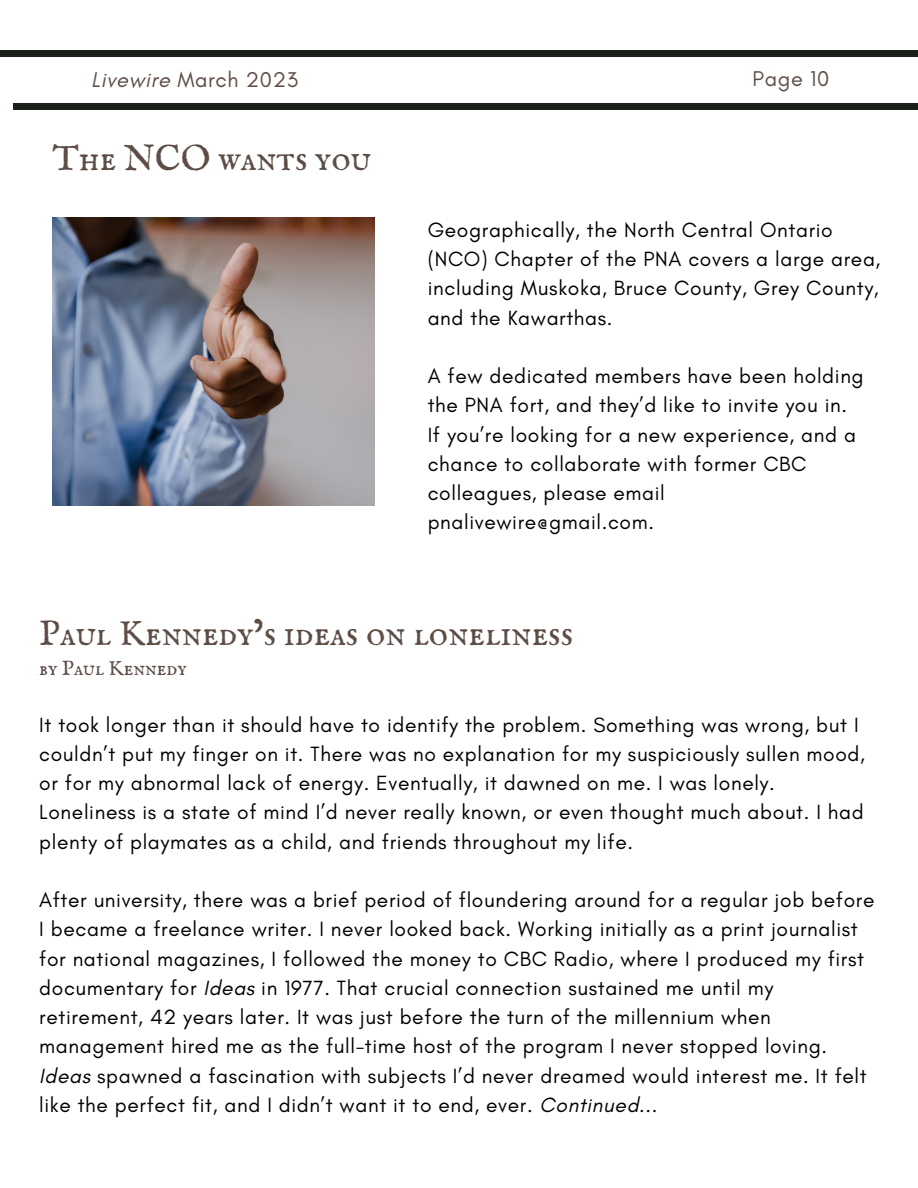
<style>
.page{position:relative;width:918px;height:1188px;background:#fff}
.page>*{position:absolute;margin:0;border:0;box-sizing:border-box;transform-origin:0 0}
.t1{font:36px "IM FELL English SC";color:#5d4d46}
.t2{font:21.75px "Glacial Indifference";letter-spacing:.03em;color:#5d4d46}
.t3{font:21px/29.2px "Glacial Indifference";letter-spacing:.03em;color:#000}
.t4{font:21px "IM FELL English SC";color:#5d4d46}
.s1{font-style:italic}
</style>
<div class="page">
<div style="left:0;top:51px;width:918px;height:5px;background:#1c211c"></div>
<div style="left:14px;top:104px;width:904px;height:5px;background:#1c211c"></div>
<img style="left:53px;top:218px;width:321px;height:288px">
<p class="t2" style="left:91px;top:67px;width:208px"><span class="s1">Livewire</span> March 2023</p>
<p class="t2" style="left:753px;top:65px;width:78px">Page 10</p>
<h1 class="t1" style="left:53px;top:138px;width:320px">The NCO wants you</h1>
<p class="t3" style="left:428px;top:215px;width:454px">Geographically, the North Central Ontario (NCO) Chapter of the PNA covers a large area, including Muskoka, Bruce County, Grey County, and the Kawarthas.</p>
<p class="t3" style="left:428px;top:361px;width:438px">A few dedicated members have been holding the PNA fort, and they’d like to invite you in.<br>If you’re looking for a new experience, and a chance to collaborate with former CBC colleagues, please email pnalivewire@gmail.com.</p>
<h1 class="t1" style="left:39px;top:613px;width:536px">Paul Kennedy’s ideas on loneliness</h1>
<p class="t4" style="left:39px;top:656px;width:149px">by Paul Kennedy</p>
<p class="t3" style="left:39px;top:710px;width:827px">It took longer than it should have to identify the problem. Something was wrong, but I couldn’t put my finger on it. There was no explanation for my suspiciously sullen mood, or for my abnormal lack of energy. Eventually, it dawned on me. I was lonely.<br>Loneliness is a state of mind I’d never really known, or even thought much about. I had plenty of playmates as a child, and friends throughout my life.</p>
<p class="t3" style="left:39px;top:885px;width:837px">After university, there was a brief period of floundering around for a regular job before I became a freelance writer. I never looked back. Working initially as a print journalist for national magazines, I followed the money to CBC Radio, where I produced my first documentary for <span class="s1">Ideas</span> in 1977. That crucial connection sustained me until my retirement, 42 years later. It was just before the turn of the millennium when management hired me as the full-time host of the program I never stopped loving.<br><span class="s1">Ideas</span> spawned a fascination with subjects I’d never dreamed would interest me. It felt like the perfect fit, and I didn’t want it to end, ever. <span class="s1">Continued...</span></p>
</div>
